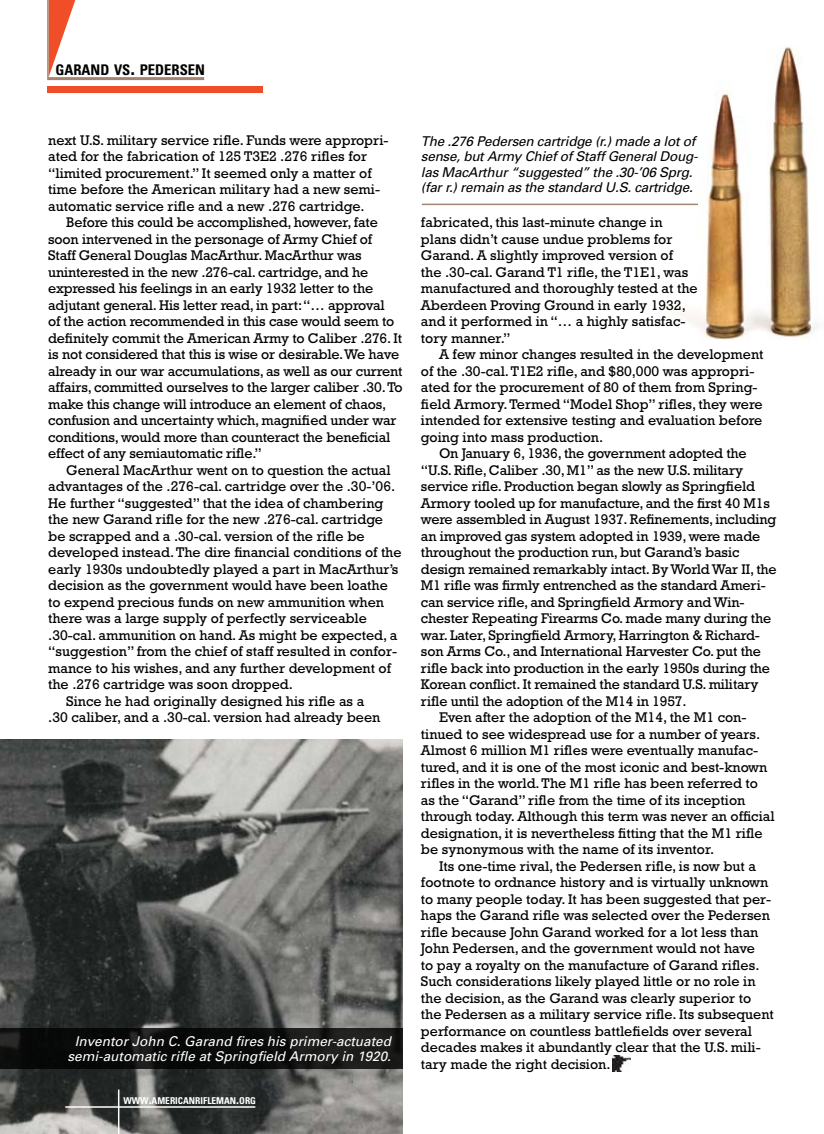
<style>
.page{position:relative;width:824px;height:1134px;background:#fff}
.page>*{position:absolute;margin:0;border:0;box-sizing:border-box;transform-origin:0 0}
.t1{font:700 condensed 14.7px "Univers";color:#000}
.t2{font:14.25px/16.5px "Rockwell Std";color:#000}
.t3{font:italic 13.5px/15.5px "Univers";letter-spacing:-.02em;color:#000}
.t4{font:italic 13.5px/15.5px "Univers";color:#fff;text-align:center}
.t5{font:700 condensed 9.45px "Univers";color:#fff}
.s1{font-size:21px}
.s2{font-size:13.5px}
</style>
<div class="page">
<img style="left:611px;top:46px;width:208px;height:294px">
<img style="left:0;top:740px;width:403px;height:394px">
<svg style="left:0;top:1028px;width:403px;height:41px;background:#0f0f0f"></svg>
<hr style="left:65px;top:1106px;width:190px;height:2px;background:#fff">
<hr style="left:118px;top:1090px;width:1px;height:44px;background:#fff">
<svg style="left:49px;top:0;width:26px;height:76px"></svg>
<hr style="left:47px;top:0;width:2px;height:77px;background:#a4846f">
<hr style="left:47px;top:77px;width:157px;height:3px;background:#a4846f">
<div style="left:47px;top:86px;width:215px;height:7px;background:#f04e29"></div>
<hr style="left:422px;top:204px;width:275px;height:1px;background:#a4846f">
<img style="left:612px;top:1055px;width:18px;height:16px">
<p class="t1" style="left:55px;top:60px;width:151px">GARAND VS<span class="s1">.</span> PEDERSEN</p>
<p class="t2" style="left:48px;top:131px;width:342px">next U.S. military service rifle. Funds were appropri&shy;ated for the fabrication of 125 T3E2 .276 rifles for “limited procurement.” It seemed only a matter of time before the American military had a new semi&shy;automatic service rifle and a new .276 cartridge.</p>
<p class="t2" style="left:48px;top:214px;width:356px;text-indent:18px">Before this could be accomplished, however, fate soon intervened in the personage of Army Chief of Staff General Douglas MacArthur. MacArthur was uninterested in the new .276-cal. cartridge, and he expressed his feelings in an early 1932 letter to the adjutant general. His letter read, in part: “… approval<br>of the action recommended in this case would seem to definitely commit the American Army to Caliber .276. It is not considered that this is wise or desirable. We have already in our war accumulations, as well as our current affairs, committed ourselves to the larger caliber .30. To make this change will introduce an element of chaos, confusion and uncertainty which, magnified under war conditions, would more than counteract the beneficial effect of any semiautomatic rifle.”</p>
<p class="t2" style="left:66px;top:462px;width:326px">General MacArthur went on to question the actual</p>
<p class="t2" style="left:48px;top:478px;width:348px">advantages of the .276-cal. cartridge over the .30-’06.</p>
<p class="t2" style="left:48px;top:495px;width:337px">He further “suggested” that the idea of chambering</p>
<p class="t2" style="left:48px;top:511px;width:336px">the new Garand rifle for the new .276-cal. cartridge</p>
<p class="t2" style="left:48px;top:528px;width:318px">be scrapped and a .30-cal. version of the rifle be</p>
<p class="t2" style="left:48px;top:544px;width:355px">developed instead. The dire financial conditions of the</p>
<p class="t2" style="left:48px;top:561px;width:352px">early 1930s undoubtedly played a part in MacArthur’s</p>
<p class="t2" style="left:48px;top:577px;width:341px">decision as the government would have been loathe</p>
<p class="t2" style="left:48px;top:594px;width:337px">to expend precious funds on new ammunition when</p>
<p class="t2" style="left:48px;top:610px;width:320px">there was a large supply of perfectly serviceable</p>
<p class="t2" style="left:48px;top:627px;width:350px">.30-cal. ammunition on hand. As might be expected, a</p>
<p class="t2" style="left:48px;top:643px;width:350px">“suggestion” from the chief of staff resulted in confor-</p>
<p class="t2" style="left:48px;top:660px;width:344px">mance to his wishes, and any further development of</p>
<p class="t2" style="left:48px;top:676px;width:246px">the .276 cartridge was soon dropped.</p>
<p class="t2" style="left:66px;top:693px;width:299px">Since he had originally designed his rifle as a</p>
<p class="t2" style="left:48px;top:709px;width:334px">.30 caliber, and a .30-cal. version had already been</p>
<p class="t4" style="left:67px;top:1033px;width:325px">Inventor John C. Garand fires his primer-actuated semi-automatic rifle at Springfield Armory in 1920.</p>
<p class="t5" style="left:123px;top:1095px;width:134px">WWW<span class="s2">.</span>AMERICANRIFLEMAN<span class="s2">.</span>ORG</p>
<p class="t3" style="left:421px;top:133px;width:278px">The .276 Pedersen cartridge (r.) made a lot of sense, but Army Chief of Staff General Doug&shy;las MacArthur “suggested” the .30-’06 Sprg. (far r.) remain as the standard U.S. cartridge.</p>
<p class="t2" style="left:421px;top:214px;width:278px">fabricated, this last-minute change in plans didn’t cause undue problems for Garand. A slightly improved version of<br>the .30-cal. Garand T1 rifle, the T1E1, was manufactured and thoroughly tested at the Aberdeen Proving Ground in early 1932, and it performed in “… a highly satisfac&shy;tory manner.”</p>
<p class="t2" style="left:421px;top:346px;width:344px;text-indent:18px">A few minor changes resulted in the development of the .30-cal. T1E2 rifle, and $80,000 was appropri&shy;ated for the procurement of 80 of them from Spring&shy;field Armory. Termed “Model Shop” rifles, they were intended for extensive testing and evaluation before going into mass production.</p>
<p class="t2" style="left:439px;top:445px;width:309px">On January 6, 1936, the government adopted the</p>
<p class="t2" style="left:421px;top:462px;width:323px">“U.S. Rifle, Caliber .30, M1” as the new U.S. military</p>
<p class="t2" style="left:421px;top:478px;width:335px">service rifle. Production began slowly as Springfield</p>
<p class="t2" style="left:421px;top:495px;width:350px">Armory tooled up for manufacture, and the first 40 M1s</p>
<p class="t2" style="left:421px;top:511px;width:357px">were assembled in August 1937. Refinements, including</p>
<p class="t2" style="left:421px;top:528px;width:341px">an improved gas system adopted in 1939, were made</p>
<p class="t2" style="left:421px;top:544px;width:320px">throughout the production run, but Garand’s basic</p>
<p class="t2" style="left:421px;top:561px;width:357px">design remained remarkably intact. By World War II, the</p>
<p class="t2" style="left:421px;top:577px;width:346px">M1 rifle was firmly entrenched as the standard Ameri-</p>
<p class="t2" style="left:421px;top:594px;width:325px">can service rifle, and Springfield Armory and Win-</p>
<p class="t2" style="left:421px;top:610px;width:352px">chester Repeating Firearms Co. made many during the</p>
<p class="t2" style="left:421px;top:627px;width:340px">war. Later, Springfield Armory, Harrington &amp; Richard-</p>
<p class="t2" style="left:421px;top:643px;width:341px">son Arms Co., and International Harvester Co. put the</p>
<p class="t2" style="left:421px;top:660px;width:350px">rifle back into production in the early 1950s during the</p>
<p class="t2" style="left:421px;top:676px;width:339px">Korean conflict. It remained the standard U.S. military</p>
<p class="t2" style="left:421px;top:693px;width:267px">rifle until the adoption of the M14 in 1957.</p>
<p class="t2" style="left:439px;top:709px;width:309px">Even after the adoption of the M14, the M1 con-</p>
<p class="t2" style="left:421px;top:726px;width:341px">tinued to see widespread use for a number of years.</p>
<p class="t2" style="left:421px;top:742px;width:339px">Almost 6 million M1 rifles were eventually manufac-</p>
<p class="t2" style="left:421px;top:759px;width:348px">tured, and it is one of the most iconic and best-known</p>
<p class="t2" style="left:421px;top:775px;width:338px">rifles in the world. The M1 rifle has been referred to</p>
<p class="t2" style="left:421px;top:792px;width:326px">as the “Garand” rifle from the time of its inception</p>
<p class="t2" style="left:421px;top:808px;width:355px">through today. Although this term was never an official</p>
<p class="t2" style="left:421px;top:825px;width:343px">designation, it is nevertheless fitting that the M1 rifle</p>
<p class="t2" style="left:421px;top:841px;width:295px">be synonymous with the name of its inventor.</p>
<p class="t2" style="left:439px;top:858px;width:318px">Its one-time rival, the Pedersen rifle, is now but a</p>
<p class="t2" style="left:421px;top:874px;width:349px">footnote to ordnance history and is virtually unknown</p>
<p class="t2" style="left:421px;top:891px;width:352px">to many people today. It has been suggested that per-</p>
<p class="t2" style="left:421px;top:907px;width:350px">haps the Garand rifle was selected over the Pedersen</p>
<p class="t2" style="left:421px;top:924px;width:339px">rifle because John Garand worked for a lot less than</p>
<p class="t2" style="left:421px;top:940px;width:335px">John Pedersen, and the government would not have</p>
<p class="t2" style="left:421px;top:957px;width:340px">to pay a royalty on the manufacture of Garand rifles.</p>
<p class="t2" style="left:421px;top:973px;width:336px">Such considerations likely played little or no role in</p>
<p class="t2" style="left:421px;top:990px;width:332px">the decision, as the Garand was clearly superior to</p>
<p class="t2" style="left:421px;top:1006px;width:354px">the Pedersen as a military service rifle. Its subsequent</p>
<p class="t2" style="left:421px;top:1023px;width:332px">performance on countless battlefields over several</p>
<p class="t2" style="left:421px;top:1039px;width:341px">decades makes it abundantly clear that the U.S. mili-</p>
<p class="t2" style="left:421px;top:1056px;width:191px">tary made the right decision.</p>
</div>
